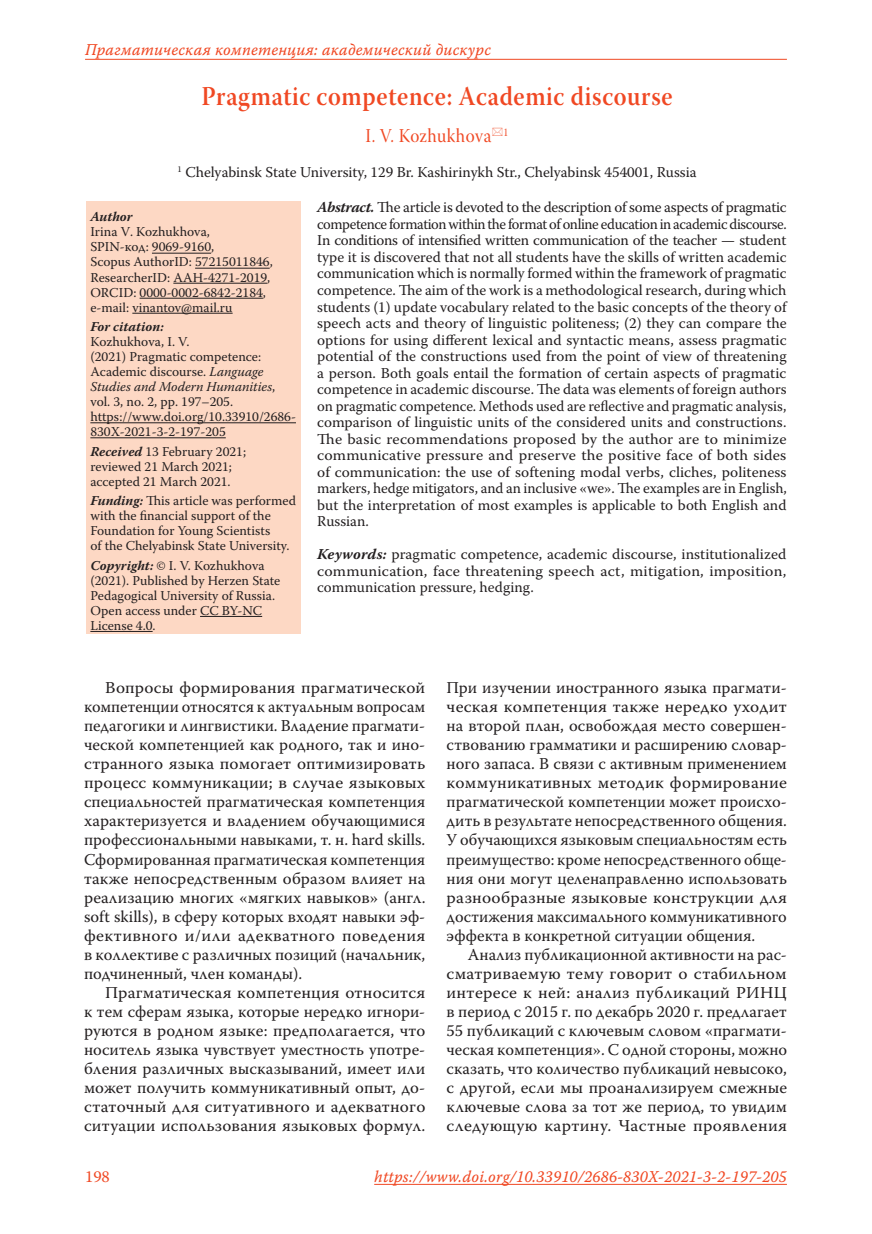
<style>
.page{position:relative;width:872px;height:1234px;background:#fff}
.page>*{position:absolute;margin:0;border:0;box-sizing:border-box;transform-origin:0 0}
.Заголовок_1{font:27px "Warnock Pro Semibold Subh";letter-spacing:.025em;color:#f04823;scale:.9 1}
.Заголовок_2{font:19.5px "Warnock Pro Subh";letter-spacing:.025em;color:#f04823;scale:.9 1}
.Body{font:16.5px/19px "Warnock Pro";letter-spacing:.005em;color:#231f20;text-align:justify}
.Body-2{font:16.5px/19px "Warnock Pro";letter-spacing:.005em;color:#231f20;text-align:justify;scale:1.04 1}
.Body-3{font:16.5px/19px "Warnock Pro";letter-spacing:.005em;color:#231f20;text-align:justify;scale:1.05 1}
.t1{font:16.5px "Warnock Pro It Capt";letter-spacing:.01em;color:#f04823;scale:.95 1}
.t2{font:16.5px "Warnock Pro";color:#f04823}
.Annotation{font:15px/16.5px "Warnock Pro";color:#231f20;text-align:justify}
.Affiliation{font:15px "Warnock Pro";color:#231f20}
.Affiliation_info{font:13.5px/15px "Warnock Pro";color:#231f20}
.s1{font-weight:700;font-style:italic}
.s2{font-style:italic}
</style>
<div class="page">
<hr style="left:374px;top:1183px;width:413px;height:1px;background:#f04823">
<hr style="left:85px;top:59px;width:702px;height:1px;background:#f04823">
<div style="left:86px;top:201px;width:214px;height:433px;background:#fdd8c4"></div>
<hr style="left:152px;top:253px;width:59px;height:1px;background:#231f20">
<hr style="left:195px;top:268px;width:75px;height:1px;background:#231f20">
<hr style="left:173px;top:283px;width:94px;height:1px;background:#231f20">
<hr style="left:140px;top:298px;width:123px;height:1px;background:#231f20">
<hr style="left:132px;top:313px;width:101px;height:1px;background:#231f20">
<hr style="left:90px;top:422px;width:206px;height:1px;background:#231f20">
<hr style="left:90px;top:437px;width:136px;height:1px;background:#231f20">
<hr style="left:200px;top:616px;width:62px;height:1px;background:#231f20">
<hr style="left:90px;top:631px;width:63px;height:1px;background:#231f20">
<p class="t1" style="left:85px;top:39px;width:429px">Прагматическая компетенция: академический дискурс</p>
<p class="Заголовок_1" style="left:201px;top:80px;width:525px">Pragmatic competence: Academic discourse</p>
<p class="Заголовок_2" style="left:365px;top:125px;width:160px">I. V. Kozhukhova <sup>1</sup></p>
<p class="Affiliation" style="left:177px;top:163px;width:520px"><sup>1</sup> Chelyabinsk State University, 129 Br. Kashirinykh Str., Chelyabinsk 454001, Russia</p>
<p class="Affiliation_info" style="left:90px;top:209px;width:184px"><span class="s1">Author<br></span>Irina V. Kozhukhova,<br>SPIN-код: 9069-9160,<br>Scopus AuthorID: 57215011846,<br>ResearcherID: AAH-4271-2019,<br>ORCID: 0000-0002-6842-2184, e-mail: vinantov@mail.ru</p>
<p class="Affiliation_info" style="left:90px;top:319px;width:207px"><span class="s1">For citation:<br></span>Kozhukhova, I. V.<br>(2021) Pragmatic competence:<br>Academic discourse. <span class="s2">Language<br>Studies and Modern Humanities</span>, vol. 3, no. 2, pp. 197–205. https://www.doi.org/10.33910/2686-<br>830X-2021-3-2-197-205</p>
<p class="Affiliation_info" style="left:90px;top:443px;width:157px"><span class="s1">Received</span> 13 February 2021; reviewed 21 March 2021; accepted 21 March 2021.</p>
<p class="Affiliation_info" style="left:90px;top:493px;width:207px"><span class="s1">Funding:</span> This article was performed with the financial support of the Foundation for Young Scientists<br>of the Chelyabinsk State University.</p>
<p class="Affiliation_info" style="left:90px;top:557px;width:191px"><span class="s1">Copyright:</span> © I. V. Kozhukhova (2021). Published by Herzen State<br>Pedagogical University of Russia.<br>Open access under CC BY-NC<br>License 4.0.</p>
<p class="Annotation" style="left:317px;top:199px;width:471px"><span class="s1">Abstract.</span> The article is devoted to the description of some aspects of pragmatic competence formation within the format of online education in academic discourse.<br>In conditions of intensified written communication of the teacher — student type it is discovered that not all students have the skills of written academic communication which is normally formed within the framework of pragmatic competence. The aim of the work is a methodological research, during which students (1) update vocabulary related to the basic concepts of the theory of speech acts and theory of linguistic politeness; (2) they can compare the options for using different lexical and syntactic means, assess pragmatic potential of the construсtions used from the point of view of threatening a person. Both goals entail the formation of certain aspects of pragmatic competence in academic discourse. The data was elements of foreign authors on pragmatic competence. Methods used are reflective and pragmatic analysis, comparison of linguistic units of the considered units and constructions.<br>The basic recommendations proposed by the author are to minimize communicative pressure and preserve the positive face of both sides of communication: the use of softening modal verbs, cliches, politeness markers, hedge mitigators, and an inclusive «we». The examples are in English, but the interpretation of most examples is applicable to both English and Russian.</p>
<p class="Annotation" style="left:317px;top:545px;width:471px"><span class="s1">Keywords:</span> pragmatic competence, academic discourse, institutionalized communication, face threatening speech act, mitigation, imposition, communication pressure, hedging.</p>
<p class="Body-2" style="left:84px;top:677px;width:330px;text-indent:21px">Вопросы формирования прагматической компетенции относятся к актуальным вопросам педагогики и лингвистики. Владение прагмати&shy;ческой компетенцией как родного, так и ино&shy;странного языка помогает оптимизировать процесс коммуникации; в случае языковых специальностей прагматическая компетенция характеризуется и владением обучающимися профессиональными навыками, т. н. hard skills.<br>Сформированная прагматическая компетенция также непосредственным образом влияет на реализацию многих «мягких навыков» (англ. soft skills), в сферу которых входят навыки эф&shy;фективного и/или адекватного поведения в коллективе с различных позиций (начальник, подчиненный, член команды).</p>
<p class="Body-3" style="left:84px;top:982px;width:327px;text-indent:21px">Прагматическая компетенция относится к тем сферам языка, которые нередко игнори&shy;руются в родном языке: предполагается, что носитель языка чувствует уместность употре&shy;бления различных высказываний, имеет или может получить коммуникативный опыт, до&shy;статочный для ситуативного и адекватного ситуации использования языковых формул.</p>
<p class="Body" style="left:446px;top:677px;width:342px">При изучении иностранного языка прагмати&shy;ческая компетенция также нередко уходит на второй план, освобождая место совершен&shy;ствованию грамматики и расширению словар&shy;ного запаса. В связи с активным применением коммуникативных методик формирование прагматической компетенции может происхо&shy;дить в результате непосредственного общения.<br>У обучающихся языковым специальностям есть преимущество: кроме непосредственного обще&shy;ния они могут целенаправленно использовать разнообразные языковые конструкции для достижения максимального коммуникативного эффекта в конкретной ситуации общения.</p>
<p class="Body" style="left:446px;top:944px;width:342px;text-indent:21px">Анализ публикационной активности на рас&shy;сматриваемую тему говорит о стабильном интересе к ней: анализ публикаций РИНЦ в период с 2015 г. по декабрь 2020 г. предлагает 55 публикаций с ключевым словом «прагмати&shy;ческая компетенция». С одной стороны, можно сказать, что количество публикаций невысоко, с другой, если мы проанализируем смежные ключевые слова за тот же период, то увидим следующую картину. Частные проявления</p>
<p class="t2" style="left:85px;top:1166px;width:26px">198</p>
<p class="t1" style="left:374px;top:1166px;width:436px">https://www.doi.org/10.33910/2686-830X-2021-3-2-197-205</p>
</div>
